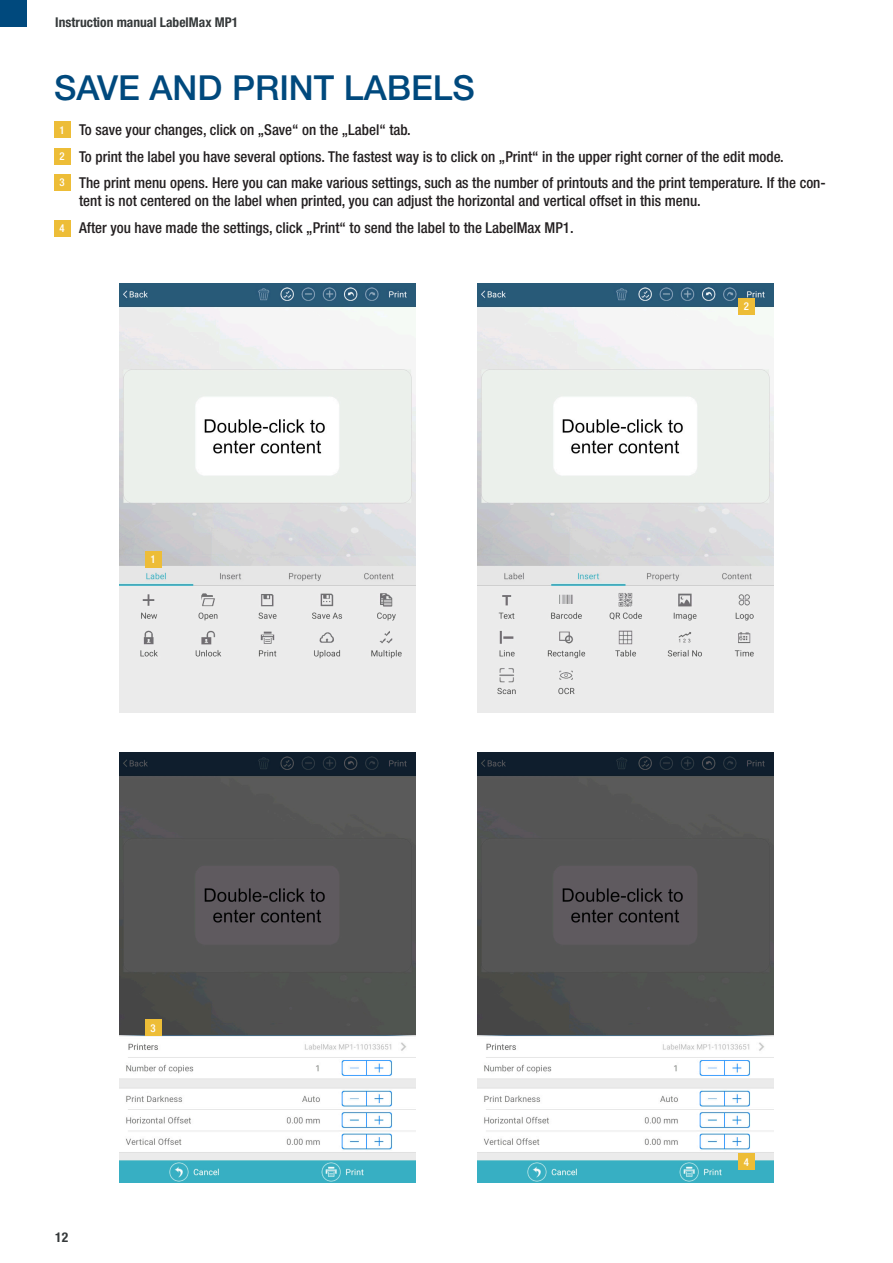
<style>
.page{position:relative;width:893px;height:1263px;background:#fff}
.page>*{position:absolute;margin:0;border:0;box-sizing:border-box;transform-origin:0 0}
.t1{font:500 34.5px "Helvetica Neue LT Std";color:#00497d}
.t2{font:500 condensed 15px/26.5px "Helvetica Neue LT Std";color:#231f20}
.t3{font:700 condensed 13.5px "Helvetica Neue LT Std";color:#35393a}
.t4{font:500 condensed 10.8px "Helvetica Neue LT Std";color:#fff}
</style>
<div class="page">
<div style="left:0;top:0;width:27px;height:27px;background:#00497d"></div>
<img style="left:120px;top:283px;width:295px;height:429px">
<img style="left:478px;top:283px;width:295px;height:429px">
<div style="left:54px;top:122px;width:16px;height:16px;background:#edbd37"></div>
<div style="left:54px;top:148px;width:16px;height:17px;background:#edbd37"></div>
<div style="left:54px;top:174px;width:16px;height:17px;background:#edbd37"></div>
<div style="left:54px;top:220px;width:16px;height:16px;background:#edbd37"></div>
<div style="left:145px;top:551px;width:16px;height:16px;background:#edbd37"></div>
<div style="left:738px;top:298px;width:17px;height:17px;background:#edbd37"></div>
<img style="left:120px;top:752px;width:295px;height:430px">
<img style="left:478px;top:752px;width:295px;height:430px">
<div style="left:145px;top:1020px;width:16px;height:16px;background:#edbd37"></div>
<div style="left:738px;top:1153px;width:17px;height:17px;background:#edbd37"></div>
<p class="t3" style="left:55px;top:14px;width:185px">Instruction manual LabelMax MP1</p>
<h1 class="t1" style="left:54px;top:67px;width:422px">SAVE AND PRINT LABELS</h1>
<p class="t4" style="left:60px;top:123px;width:7px">1</p>
<p class="t4" style="left:60px;top:150px;width:7px">2</p>
<p class="t4" style="left:60px;top:176px;width:7px">3</p>
<p class="t4" style="left:60px;top:222px;width:7px">4</p>
<p class="t2" style="left:79px;top:117px;width:748px">To save your changes, click on „Save“ on the „Label“ tab.<br>To print the label you have several options. The fastest way is to click on „Print“ in the upper right corner of the edit mode.<br>The print menu opens. Here you can make various settings, such as the number of printouts and the print temperature. If the con-</p>
<p class="t2" style="left:79px;top:188px;width:623px">tent is not centered on the label when printed, you can adjust the horizontal and vertical offset in this menu.<br>After you have made the settings, click „Print“ to send the label to the LabelMax MP1.</p>
<p class="t4" style="left:150px;top:553px;width:7px">1</p>
<p class="t3" style="left:55px;top:1229px;width:15px">12</p>
<p class="t4" style="left:150px;top:1021px;width:7px">3</p>
<p class="t4" style="left:744px;top:300px;width:7px">2</p>
<p class="t4" style="left:744px;top:1155px;width:7px">4</p>
</div>
